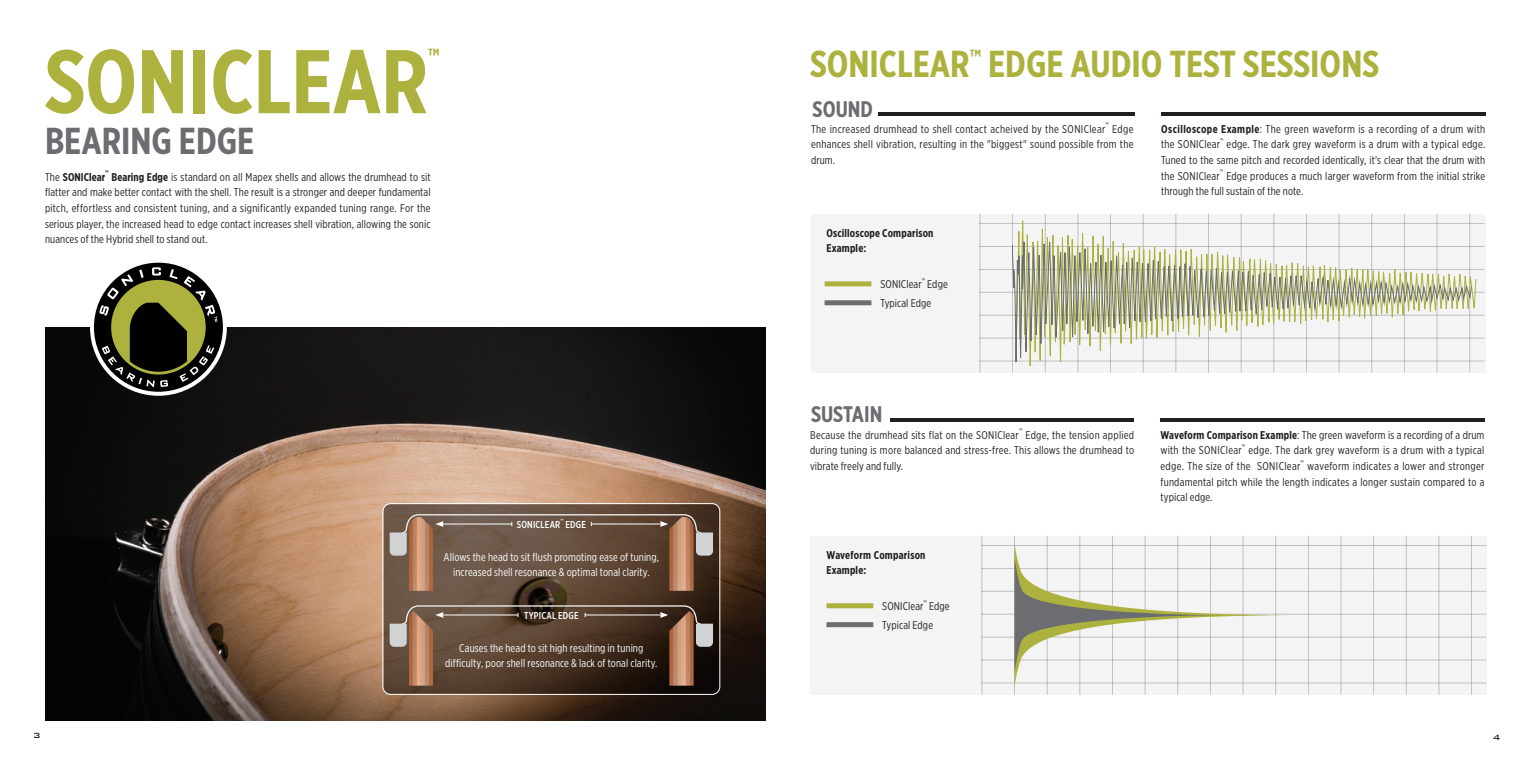
<style>
.page{position:relative;width:1531px;height:766px;background:#fff}
.page>*{position:absolute;margin:0;border:0;box-sizing:border-box;transform-origin:0 0}
.t1{font:700 90px "Gotham X Narrow";color:#acb23d}
.t2{font:700 37.5px "Gotham X Narrow";color:#acb23d}
.t3{font:700 37.5px "Gotham X Narrow";color:#6c6d70}
.t4{font:700 22.5px "Gotham X Narrow";color:#6c6d70}
.t5{font:700 21.88px "Gotham X Narrow";color:#acb23d}
.t6{font:11.25px/15.6px "Gotham X Narrow";letter-spacing:.02em;color:#231f20;text-align:justify}
.t7{font:11.25px/15px "Gotham X Narrow";letter-spacing:.01em;color:#fff;text-align:center}
.t8{font:700 11.25px/15.6px "Gotham X Narrow";letter-spacing:.015em;color:#231f20}
.t9{font:500 10px "Gotham X Narrow";letter-spacing:.02em;color:#fff}
.t10{font:500 10px "Bank Gothic BT";color:#231f20}
.t11{font:6.5px "Gotham X Narrow";color:#231f20}
.t12{font:700 6.5px "Gotham X Narrow";color:#231f20}
.t13{font:500 5.88px "Gotham X Narrow";color:#fff}
.s1{font-weight:400}
.s2{font-weight:700}
</style>
<div class="page">
<img style="left:45px;top:327px;width:720px;height:393px">
<div style="left:90px;top:259px;width:137px;height:136px;background:#fff;border-radius:50%"></div>
<div style="left:94px;top:262px;width:129px;height:129px;background:#010101;border-radius:50%"></div>
<svg style="left:99px;top:267px;width:118px;height:120px"></svg>
<hr style="left:878px;top:113px;width:256px;height:3px;background:#231f20">
<hr style="left:1161px;top:113px;width:324px;height:3px;background:#231f20">
<hr style="left:890px;top:418px;width:243px;height:3px;background:#231f20">
<hr style="left:1160px;top:418px;width:324px;height:3px;background:#231f20">
<div style="left:810px;top:535px;width:676px;height:159px;background:#f4f4f4"></div>
<div style="left:826px;top:603px;width:47px;height:5px;background:#acb23d"></div>
<div style="left:826px;top:622px;width:47px;height:5px;background:#6c6d70"></div>
<hr style="left:981px;top:535px;width:1px;height:159px;background:#231f20">
<hr style="left:1014px;top:535px;width:1px;height:159px;background:#231f20">
<hr style="left:1047px;top:535px;width:1px;height:159px;background:#231f20">
<hr style="left:1079px;top:535px;width:1px;height:159px;background:#231f20">
<hr style="left:1112px;top:535px;width:1px;height:159px;background:#231f20">
<hr style="left:1145px;top:535px;width:1px;height:159px;background:#231f20">
<hr style="left:1177px;top:535px;width:1px;height:159px;background:#231f20">
<hr style="left:1210px;top:535px;width:1px;height:159px;background:#231f20">
<hr style="left:1243px;top:535px;width:1px;height:159px;background:#231f20">
<hr style="left:1275px;top:535px;width:1px;height:159px;background:#231f20">
<hr style="left:1308px;top:535px;width:1px;height:159px;background:#231f20">
<hr style="left:1341px;top:535px;width:1px;height:159px;background:#231f20">
<hr style="left:1373px;top:535px;width:1px;height:159px;background:#231f20">
<hr style="left:1406px;top:535px;width:1px;height:159px;background:#231f20">
<hr style="left:1438px;top:535px;width:1px;height:159px;background:#231f20">
<hr style="left:1471px;top:535px;width:1px;height:159px;background:#231f20">
<hr style="left:981px;top:568px;width:505px;height:1px;background:#231f20">
<hr style="left:981px;top:591px;width:505px;height:1px;background:#231f20">
<hr style="left:981px;top:613px;width:505px;height:1px;background:#231f20">
<hr style="left:981px;top:636px;width:505px;height:1px;background:#231f20">
<hr style="left:981px;top:659px;width:505px;height:1px;background:#231f20">
<hr style="left:981px;top:682px;width:505px;height:1px;background:#231f20">
<hr style="left:981px;top:545px;width:505px;height:1px;background:#231f20">
<svg style="left:1014px;top:543px;width:274px;height:143px"></svg>
<div style="left:811px;top:214px;width:674px;height:158px;background:#f4f4f4"></div>
<div style="left:824px;top:281px;width:47px;height:5px;background:#acb23d"></div>
<div style="left:824px;top:300px;width:47px;height:5px;background:#6c6d70"></div>
<hr style="left:980px;top:214px;width:1px;height:158px;background:#231f20">
<hr style="left:979px;top:246px;width:505px;height:1px;background:#231f20">
<hr style="left:979px;top:269px;width:505px;height:1px;background:#231f20">
<hr style="left:979px;top:292px;width:505px;height:1px;background:#231f20">
<hr style="left:979px;top:315px;width:505px;height:1px;background:#231f20">
<hr style="left:979px;top:338px;width:505px;height:1px;background:#231f20">
<hr style="left:979px;top:361px;width:505px;height:1px;background:#231f20">
<hr style="left:979px;top:223px;width:505px;height:1px;background:#231f20">
<svg style="left:1012px;top:214px;width:459px;height:159px"></svg>
<svg style="left:383px;top:503px;width:337px;height:191px;background:#503c2d"></svg>
<img style="left:409px;top:555px;width:24px;height:35px">
<img style="left:669px;top:555px;width:25px;height:35px">
<img style="left:409px;top:646px;width:24px;height:39px">
<img style="left:669px;top:646px;width:25px;height:39px">
<div style="left:383px;top:503px;width:337px;height:191px;border:1px solid #fff;border-radius:8px"></div>
<svg style="left:390px;top:513px;width:323px;height:42px;background:#7d6554"></svg>
<svg style="left:390px;top:604px;width:323px;height:42px;background:#6a5444"></svg>
<h1 class="t1" style="left:45px;top:26px;width:384px">SONICLEAR</h1>
<h3 class="t5" style="left:428px;top:43px;width:13px">™</h3>
<h2 class="t3" style="left:45px;top:118px;width:211px">BEARING EDGE</h2>
<p class="t8" style="left:45px;top:169px;width:62px"><span class="s1">The</span> SONIClear</p>
<p class="t12" style="left:105px;top:169px;width:5px">™</p>
<p class="t6" style="left:45px;top:169px;width:387px;text-indent:67px"><span class="s2">Bearing Edge</span> is standard on all Mapex shells and allows the drumhead to sit flatter and make better contact with the shell. The result is a stronger and deeper fundamental pitch, effortless and consistent tuning, and a significantly expanded tuning range. For the serious player, the increased head to edge contact increases shell vibration, allowing the sonic nuances of the Hybrid shell to stand out.</p>
<p class="t13" style="left:560px;top:517px;width:5px">™</p>
<p class="t9" style="left:517px;top:518px;width:45px">SONICLEAR</p>
<p class="t9" style="left:565px;top:518px;width:22px">EDGE</p>
<p class="t7" style="left:444px;top:549px;width:217px">Allows the head to sit flush promoting ease of tuning, increased shell resonance &amp; optimal tonal clarity.</p>
<p class="t9" style="left:524px;top:609px;width:56px">TYPICAL EDGE</p>
<p class="t7" style="left:445px;top:639px;width:214px">Causes the head to sit high resulting in tuning difficulty, poor shell resonance &amp; lack of tonal clarity.</p>
<p class="t2" style="left:810px;top:41px;width:570px">SONICLEAR<sup>™</sup> EDGE AUDIO TEST SESSIONS</p>
<p class="t4" style="left:812px;top:95px;width:62px">SOUND</p>
<p class="t11" style="left:1105px;top:121px;width:5px">™</p>
<p class="t6" style="left:811px;top:121px;width:324px;text-indent:301px">Edge enhances shell vibration, resulting in the "biggest" sound possible from the drum.</p>
<p class="t6" style="left:1161px;top:121px;width:326px"><span class="s2">Oscilloscope Example</span>: The green waveform is a recording of a drum with the SONIClear</p>
<p class="t6" style="left:811px;top:121px;width:296px">The increased drumhead to shell contact acheived by the SONIClear</p>
<p class="t11" style="left:1220px;top:137px;width:5px">™</p>
<p class="t6" style="left:1161px;top:136px;width:326px;text-indent:65px">edge. The dark grey waveform is a drum with a typical edge.<br>Tuned to the same pitch and recorded identically, it's clear that the drum with the SONIClear</p>
<p class="t11" style="left:1220px;top:168px;width:5px">™</p>
<p class="t6" style="left:1161px;top:167px;width:326px;text-indent:65px">Edge produces a much larger waveform from the initial strike through the full sustain of the note.</p>
<p class="t8" style="left:826px;top:225px;width:108px">Oscilloscope Comparison<br>Example:</p>
<p class="t11" style="left:922px;top:276px;width:5px">™</p>
<p class="t6" style="left:880px;top:276px;width:43px">SONIClear</p>
<p class="t6" style="left:927px;top:276px;width:22px">Edge</p>
<p class="t6" style="left:880px;top:295px;width:52px">Typical Edge</p>
<h3 class="t4" style="left:811px;top:400px;width:73px">SUSTAIN</h3>
<p class="t11" style="left:1019px;top:427px;width:5px">™</p>
<p class="t6" style="left:810px;top:426px;width:326px;text-indent:215px">Edge, the tension applied during tuning is more balanced and stress-free. This allows the drumhead to vibrate freely and fully.</p>
<p class="t6" style="left:810px;top:426px;width:210px">Because the drumhead sits flat on the SONIClear</p>
<p class="t8" style="left:826px;top:546px;width:101px">Waveform Comparison<br>Example:</p>
<p class="t11" style="left:923px;top:598px;width:5px">™</p>
<p class="t6" style="left:882px;top:598px;width:43px">SONIClear</p>
<p class="t6" style="left:929px;top:598px;width:22px">Edge</p>
<p class="t6" style="left:882px;top:616px;width:52px">Typical Edge</p>
<p class="t6" style="left:1160px;top:426px;width:325px"><span class="s2">Waveform Comparison Example</span>: The green waveform is a recording of a drum with the SONIClear</p>
<p class="t11" style="left:1242px;top:442px;width:5px">™</p>
<p class="t6" style="left:1160px;top:442px;width:325px;text-indent:88px">edge. The dark grey waveform is a drum with a typical edge. The size of the SONIClear</p>
<p class="t11" style="left:1300px;top:458px;width:5px">™</p>
<p class="t6" style="left:1160px;top:458px;width:325px;text-indent:147px">waveform indicates a lower and stronger fundamental pitch while the length indicates a longer sustain compared to a typical edge.</p>
<p class="t10" style="left:33px;top:729px;width:9px">3</p>
<p class="t10" style="left:1493px;top:731px;width:9px">4</p>
</div>
